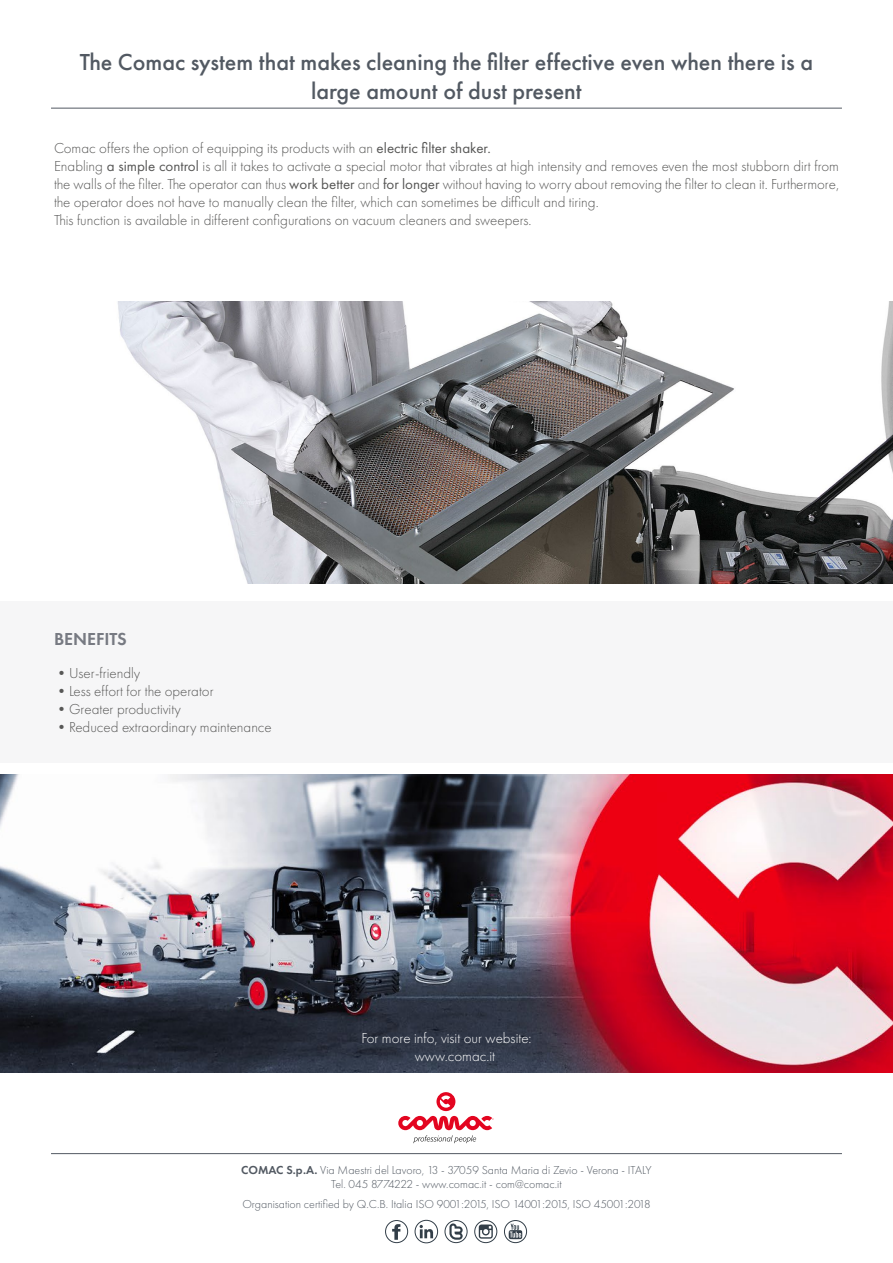
<style>
.page{position:relative;width:893px;height:1263px;background:#fff}
.page>*{position:absolute;margin:0;border:0;box-sizing:border-box;transform-origin:0 0}
.t1{font:500 24px/28.8px "Futura PT";color:#525962;text-align:center}
.t2{font:600 18px "Futura PT";color:#777a82}
.t3{font:300 15px/18px "Futura PT";color:#575756}
.t4{font:300 15px/18px "Futura PT";color:#fff}
.t5{font:300 12px/14.4px "Futura PT";color:#525962;text-align:center}
.s1{font-weight:400}
.s2{font-weight:600}
</style>
<div class="page">
<svg style="left:392px;top:1224px;width:8px;height:16px"></svg>
<div style="left:385px;top:1220px;width:23px;height:23px;border:1px solid #323e48;border-radius:50%"></div>
<svg style="left:420px;top:1225px;width:13px;height:13px"></svg>
<div style="left:415px;top:1220px;width:23px;height:23px;border:1px solid #323e48;border-radius:50%"></div>
<svg style="left:449px;top:1223px;width:14px;height:17px"></svg>
<div style="left:445px;top:1220px;width:22px;height:23px;border:1px solid #323e48;border-radius:50%"></div>
<svg style="left:479px;top:1224px;width:14px;height:14px"></svg>
<div style="left:474px;top:1220px;width:23px;height:23px;border:1px solid #323e48;border-radius:50%"></div>
<div style="left:504px;top:1220px;width:23px;height:23px;border:1px solid #323e48;border-radius:50%"></div>
<svg style="left:509px;top:1224px;width:13px;height:15px"></svg>
<hr style="left:51px;top:1153px;width:791px;height:1px;background:#525962">
<hr style="left:51px;top:108px;width:791px;height:1px;background:#525962">
<svg style="left:436px;top:1092px;width:19px;height:19px"></svg>
<svg style="left:440px;top:1095px;width:10px;height:13px"></svg>
<svg style="left:398px;top:1116px;width:96px;height:27px"></svg>
<div style="left:0;top:601px;width:893px;height:162px;background:#f6f6f7"></div>
<img style="left:118px;top:302px;width:775px;height:281px">
<img style="left:0;top:775px;width:893px;height:297px">
<h1 class="t1" style="left:80px;top:48px;width:735px">The Comac system that makes cleaning the filter effective even when there is a large amount of dust present</h1>
<p class="t3" style="left:54px;top:139px;width:787px">Comac offers the option of equipping its products with an <span class="s1">electric filter shaker.<br></span>Enabling <span class="s1">a simple control</span> is all it takes to activate a special motor that vibrates at high intensity and removes even the most stubborn dirt from the walls of the filter. The operator can thus <span class="s1">work better</span> and <span class="s1">for longer</span> without having to worry about removing the filter to clean it. Furthermore, the operator does not have to manually clean the filter, which can sometimes be difficult and tiring.<br>This function is available in different configurations on vacuum cleaners and sweepers.</p>
<p class="t2" style="left:54px;top:628px;width:74px">BENEFITS</p>
<p class="t3" style="left:54px;top:664px;width:88px">•User-friendly</p>
<p class="t3" style="left:54px;top:682px;width:161px">•Less effort for the operator</p>
<p class="t3" style="left:54px;top:700px;width:128px">•Greater productivity</p>
<p class="t3" style="left:54px;top:718px;width:219px">•Reduced extraordinary maintenance</p>
<p class="t4" style="left:415px;top:1028px;width:118px;text-indent:-53px">For more info, visit our website: www.comac.it</p>
<p class="t5" style="left:241px;top:1162px;width:412px"><span class="s2">COMAC S.p.A.</span> Via Maestri del Lavoro, 13 - 37059 Santa Maria di Zevio - Verona - ITALY<br>Tel. 045 8774222 - www.comac.it - com@comac.it</p>
<p class="t5" style="left:242px;top:1196px;width:410px">Organisation certified by Q.C.B. Italia ISO 9001:2015, ISO 14001:2015, ISO 45001:2018</p>
</div>
